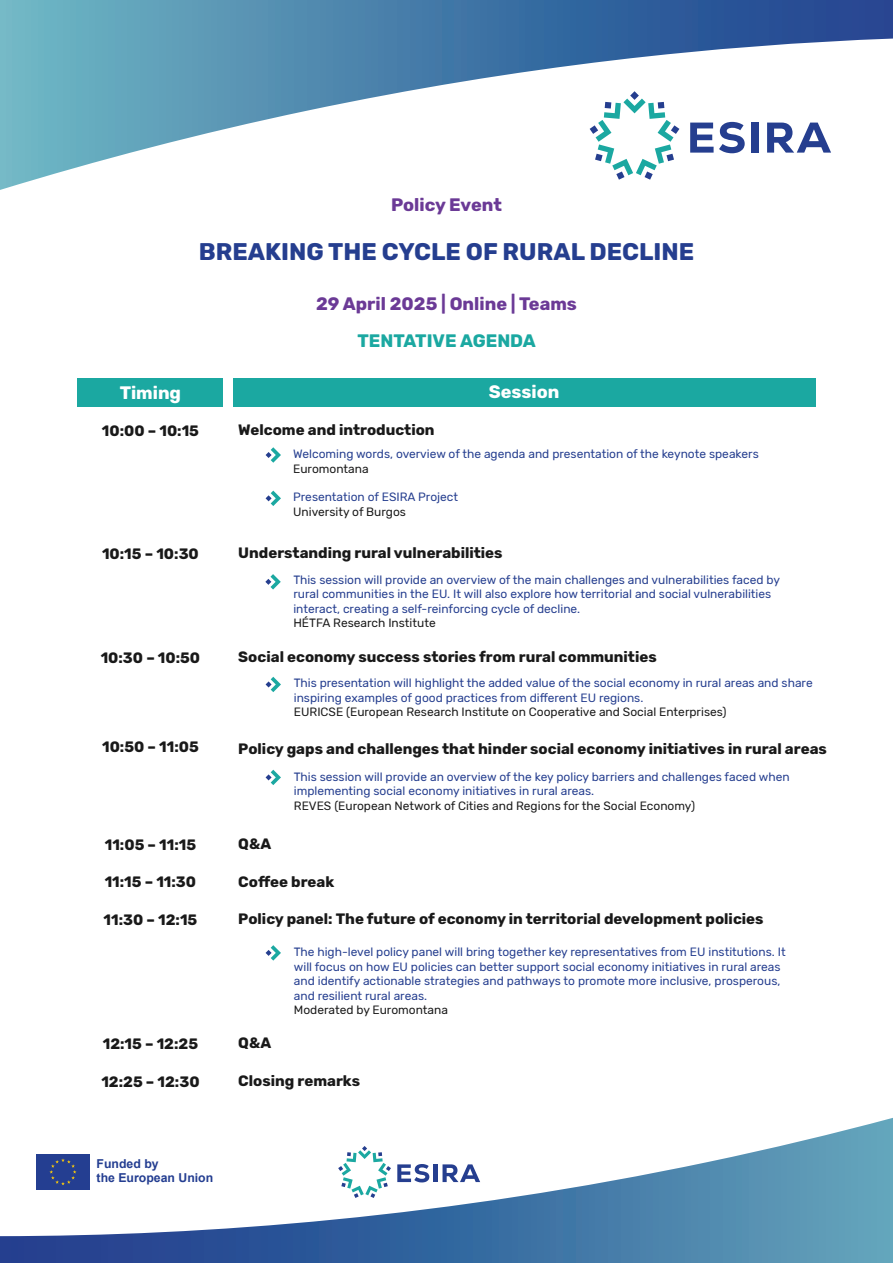
<style>
.page{position:relative;width:893px;height:1263px;background:#fff}
.page>*{position:absolute;margin:0;border:0;box-sizing:border-box;transform-origin:0 0}
.t1{font:700 24px "Rubik";color:#253e8f}
.t2{font:700 18px "Rubik";color:#6b3a96}
.t3{font:700 18px "Rubik";color:#1ba8a1}
.t4{font:700 18px "Rubik";color:#fff}
.t5{font:700 15px "Rubik";color:#191919}
.t6{font:700 12.3px/14.7px "Arial";color:#243e91}
.t7{font:12px/14.4px "Rubik";color:#253e8f}
.t8{font:12px "Rubik";color:#191919}
</style>
<div class="page">
<svg style="left:0;top:0;width:893px;height:190px"></svg>
<div style="left:78px;top:378px;width:145px;height:29px;background:#1ba8a1"></div>
<svg style="left:266px;top:447px;width:15px;height:16px"></svg>
<svg style="left:266px;top:491px;width:15px;height:15px"></svg>
<svg style="left:265px;top:574px;width:16px;height:15px"></svg>
<svg style="left:266px;top:677px;width:15px;height:15px"></svg>
<svg style="left:266px;top:770px;width:15px;height:15px"></svg>
<svg style="left:266px;top:945px;width:15px;height:15px"></svg>
<div style="left:233px;top:378px;width:582px;height:29px;background:#1ba8a1"></div>
<svg style="left:0;top:1118px;width:893px;height:145px"></svg>
<h2 class="t2" style="left:391px;top:194px;width:112px">Policy Event</h2>
<h1 class="t1" style="left:199px;top:238px;width:497px">BREAKING THE CYCLE OF RURAL DECLINE</h1>
<h2 class="t2" style="left:316px;top:293px;width:262px">29 April 2025 | Online | Teams</h2>
<h2 class="t3" style="left:357px;top:331px;width:180px">TENTATIVE AGENDA</h2>
<h2 class="t4" style="left:489px;top:382px;width:72px">Session</h2>
<h2 class="t4" style="left:120px;top:382px;width:63px">Timing</h2>
<p class="t5" style="left:102px;top:422px;width:99px">10:00 – 10:15</p>
<p class="t5" style="left:238px;top:421px;width:198px">Welcome and introduction</p>
<p class="t7" style="left:293px;top:447px;width:467px">Welcoming words, overview of the agenda and presentation of the keynote speakers</p>
<p class="t8" style="left:293px;top:462px;width:77px">Euromontana</p>
<p class="t7" style="left:293px;top:490px;width:166px">Presentation of ESIRA Project</p>
<p class="t8" style="left:293px;top:505px;width:114px">University of Burgos</p>
<p class="t5" style="left:102px;top:545px;width:98px">10:15 – 10:30</p>
<p class="t5" style="left:238px;top:544px;width:266px">Understanding rural vulnerabilities</p>
<p class="t7" style="left:293px;top:573px;width:488px">This session will provide an overview of the main challenges and vulnerabilities faced by rural communities in the EU. It will also explore how territorial and social vulnerabilities interact, creating a self-reinforcing cycle of decline.</p>
<p class="t8" style="left:293px;top:616px;width:144px">HÉTFA Research Institute</p>
<p class="t5" style="left:101px;top:649px;width:101px">10:30 – 10:50</p>
<p class="t5" style="left:238px;top:648px;width:420px">Social economy success stories from rural communities</p>
<p class="t7" style="left:294px;top:676px;width:520px">This presentation will highlight the added value of the social economy in rural areas and share inspiring examples of good practices from different EU regions.</p>
<p class="t8" style="left:294px;top:705px;width:434px">EURICSE (European Research Institute on Cooperative and Social Enterprises)</p>
<p class="t5" style="left:102px;top:737px;width:98px">10:50 – 11:05</p>
<p class="t5" style="left:238px;top:740px;width:590px">Policy gaps and challenges that hinder social economy initiatives in rural areas</p>
<p class="t7" style="left:294px;top:770px;width:497px">This session will provide an overview of the key policy barriers and challenges faced when implementing social economy initiatives in rural areas.</p>
<p class="t8" style="left:294px;top:799px;width:403px">REVES (European Network of Cities and Regions for the Social Economy)</p>
<p class="t5" style="left:105px;top:836px;width:93px">11:05 – 11:15</p>
<p class="t5" style="left:238px;top:835px;width:34px">Q&amp;A</p>
<p class="t5" style="left:105px;top:873px;width:93px">11:15 – 11:30</p>
<p class="t5" style="left:238px;top:873px;width:98px">Coffee break</p>
<p class="t5" style="left:104px;top:911px;width:95px">11:30 – 12:15</p>
<p class="t5" style="left:238px;top:910px;width:527px">Policy panel: Тhe future of economy in territorial development policies</p>
<p class="t7" style="left:294px;top:945px;width:493px">The high-level policy panel will bring together key representatives from EU institutions. It will focus on how EU policies can better support social economy initiatives in rural areas and identify actionable strategies and pathways to promote more inclusive, prosperous, and resilient rural areas.</p>
<p class="t8" style="left:294px;top:1003px;width:156px">Moderated by Euromontana</p>
<p class="t5" style="left:103px;top:1035px;width:97px">12:15 – 12:25</p>
<p class="t5" style="left:238px;top:1034px;width:34px">Q&amp;A</p>
<p class="t5" style="left:101px;top:1072px;width:100px">12:25 – 12:30</p>
<p class="t5" style="left:238px;top:1072px;width:123px">Closing remarks</p>
<p class="t6" style="left:97px;top:1156px;width:118px">Funded by<br>the European Union</p>
</div>
